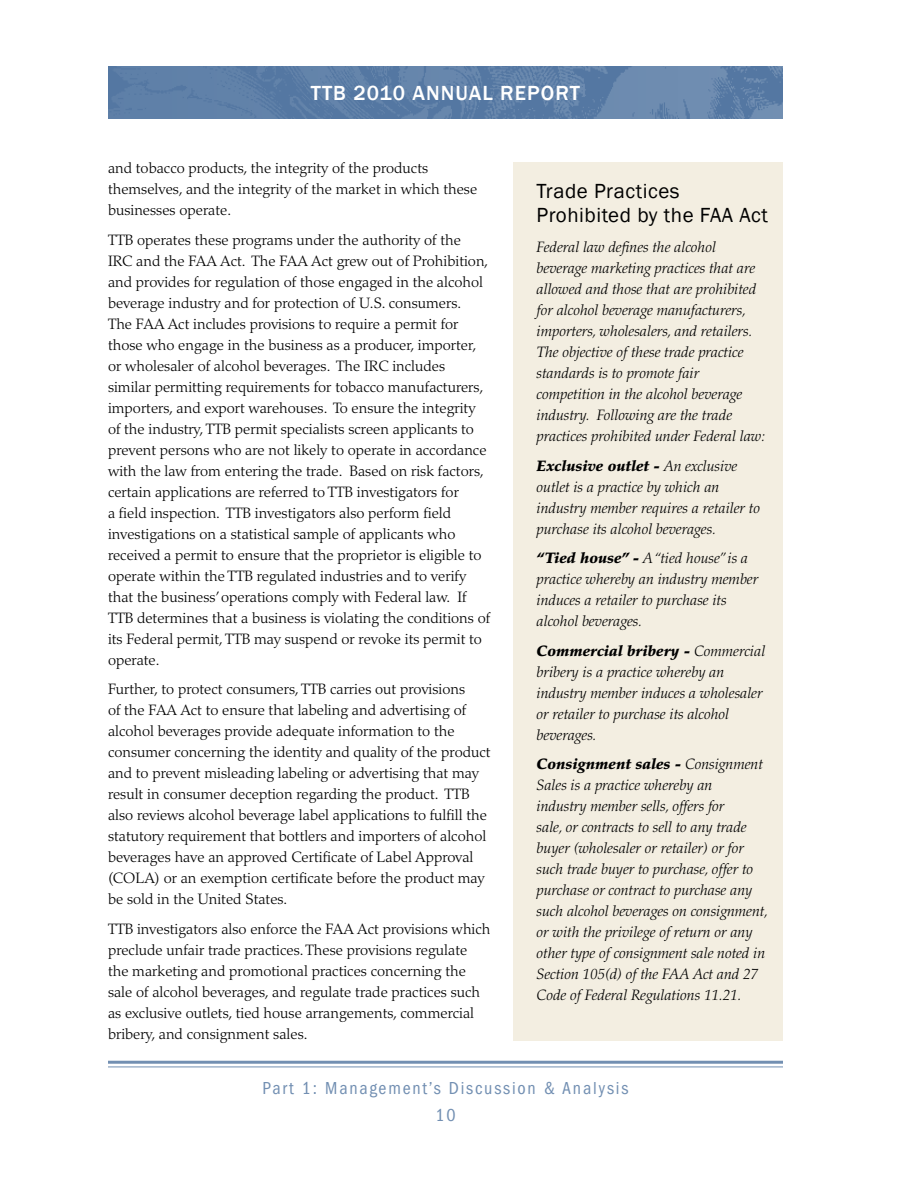
<style>
.page{position:relative;width:918px;height:1188px;background:#fff}
.page>*{position:absolute;margin:0;border:0;box-sizing:border-box;transform-origin:0 0}
.H3_box_header{font:21px/24px "Franklin Gothic";letter-spacing:.025em;color:#000}
.t1{font:500 21px "Franklin Gothic";letter-spacing:.05em;color:#fff}
.t2{font:condensed 18px/27px "Franklin Gothic";letter-spacing:.1em;color:#728fb2;text-align:center}
.BODY_palatino{font:300 15px/21px "Palatino";color:#000}
.t3{font:italic 300 15px/21px "Palatino";color:#000}
.s1{font-weight:900}
</style>
<div class="page">
<img style="left:108px;top:66px;width:675px;height:52px">
<hr style="left:108px;top:1061px;width:675px;height:3px;background:#728fb2">
<hr style="left:108px;top:1067px;width:675px;height:1px;background:#728fb2">
<div style="left:513px;top:162px;width:270px;height:878px;background:#f3eee1"></div>
<h1 class="t1" style="left:311px;top:80px;width:271px">TTB 2010 ANNUAL REPORT</h1>
<p class="BODY_palatino" style="left:108px;top:158px;width:371px">and tobacco products, the integrity of the products themselves, and the integrity of the market in which these businesses operate.</p>
<p class="BODY_palatino" style="left:108px;top:229px;width:384px">TTB operates these programs under the authority of the<br>IRC and the FAA Act. The FAA Act grew out of Prohibition, and provides for regulation of those engaged in the alcohol beverage industry and for protection of U.S. consumers.<br>The FAA Act includes provisions to require a permit for those who engage in the business as a producer, importer, or wholesaler of alcohol beverages. The IRC includes similar permitting requirements for tobacco manufacturers, importers, and export warehouses. To ensure the integrity of the industry, TTB permit specialists screen applicants to prevent persons who are not likely to operate in accordance with the law from entering the trade. Based on risk factors, certain applications are referred to TTB investigators for<br>a field inspection. TTB investigators also perform field investigations on a statistical sample of applicants who received a permit to ensure that the proprietor is eligible to operate within the TTB regulated industries and to verify that the business’ operations comply with Federal law. If TTB determines that a business is violating the conditions of its Federal permit, TTB may suspend or revoke its permit to operate.</p>
<p class="BODY_palatino" style="left:108px;top:679px;width:384px">Further, to protect consumers, TTB carries out provisions<br>of the FAA Act to ensure that labeling and advertising of alcohol beverages provide adequate information to the consumer concerning the identity and quality of the product and to prevent misleading labeling or advertising that may result in consumer deception regarding the product. TTB also reviews alcohol beverage label applications to fulfill the statutory requirement that bottlers and importers of alcohol beverages have an approved Certificate of Label Approval (COLA) or an exemption certificate before the product may be sold in the United States.</p>
<p class="BODY_palatino" style="left:108px;top:918px;width:384px">TTB investigators also enforce the FAA Act provisions which preclude unfair trade practices. These provisions regulate the marketing and promotional practices concerning the sale of alcohol beverages, and regulate trade practices such as exclusive outlets, tied house arrangements, commercial bribery, and consignment sales.</p>
<p class="H3_box_header" style="left:537px;top:180px;width:233px">Trade Practices<br>Prohibited by the FAA Act</p>
<p class="t3" style="left:537px;top:237px;width:230px">Federal law defines the alcohol beverage marketing practices that are allowed and those that are prohibited for alcohol beverage manufacturers, importers, wholesalers, and retailers.<br>The objective of these trade practice standards is to promote fair competition in the alcohol beverage industry. Following are the trade practices prohibited under Federal law:</p>
<p class="t3" style="left:537px;top:455px;width:225px"><span class="s1">Exclusive outlet -</span> An exclusive outlet is a practice by which an industry member requires a retailer to purchase its alcohol beverages.</p>
<p class="t3" style="left:537px;top:548px;width:223px"><span class="s1">“Tied house’’ -</span> A “tied house” is a practice whereby an industry member induces a retailer to purchase its alcohol beverages.</p>
<p class="t3" style="left:537px;top:641px;width:230px"><span class="s1">Commercial bribery -</span> Commercial bribery is a practice whereby an industry member induces a wholesaler or retailer to purchase its alcohol beverages.</p>
<p class="t3" style="left:537px;top:754px;width:233px"><span class="s1">Consignment sales -</span> Consignment Sales is a practice whereby an<br>industry member sells, offers for<br>sale, or contracts to sell to any trade buyer (wholesaler or retailer) or for such trade buyer to purchase, offer to purchase or contract to purchase any such alcohol beverages on consignment, or with the privilege of return or any other type of consignment sale noted in Section 105(d) of the FAA Act and 27<br>Code of Federal Regulations 11.21.</p>
<p class="t2" style="left:262px;top:1074px;width:368px">Part 1: Management’s Discussion &amp; Analysis<br>10</p>
</div>
